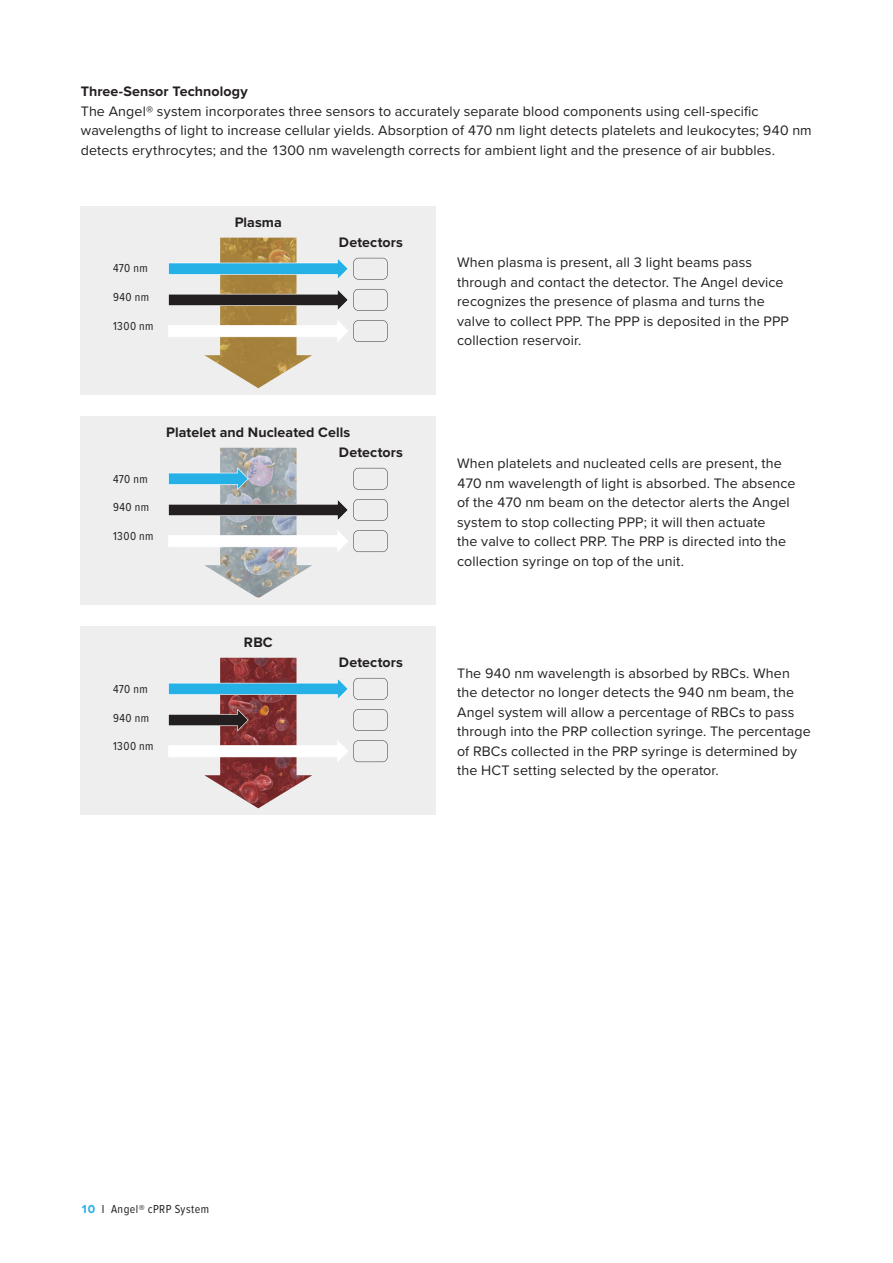
<style>
.page{position:relative;width:893px;height:1263px;background:#fff}
.page>*{position:absolute;margin:0;border:0;box-sizing:border-box;transform-origin:0 0}
.t1{font:14.25px/19.5px "Proxima Nova";letter-spacing:.01em;color:#231f20}
.t2{font:700 14.25px "Proxima Nova";letter-spacing:.005em;color:#231f20}
.t3{font:12px "Proxima Nova Cond";letter-spacing:.035em;color:#231f20}
.s1{font-family:"Proxima Nova";font-weight:700;color:#26b1e6}
</style>
<div class="page">
<div style="left:81px;top:206px;width:355px;height:189px;background:#eeeeef"></div>
<img style="left:204px;top:238px;width:108px;height:150px">
<svg style="left:168px;top:257px;width:220px;height:23px"></svg>
<svg style="left:168px;top:288px;width:220px;height:23px"></svg>
<svg style="left:168px;top:320px;width:220px;height:22px"></svg>
<div style="left:81px;top:416px;width:355px;height:189px;background:#eeeeef"></div>
<img style="left:204px;top:448px;width:108px;height:150px">
<svg style="left:168px;top:467px;width:81px;height:23px"></svg>
<svg style="left:353px;top:468px;width:35px;height:22px"></svg>
<svg style="left:168px;top:499px;width:220px;height:22px"></svg>
<svg style="left:168px;top:530px;width:220px;height:22px"></svg>
<div style="left:81px;top:626px;width:355px;height:189px;background:#eeeeef"></div>
<img style="left:204px;top:658px;width:108px;height:150px">
<svg style="left:168px;top:677px;width:220px;height:23px"></svg>
<svg style="left:353px;top:709px;width:35px;height:22px"></svg>
<svg style="left:168px;top:740px;width:220px;height:22px"></svg>
<svg style="left:168px;top:709px;width:81px;height:22px"></svg>
<p class="t2" style="left:81px;top:81px;width:168px">Three-Sensor Technology</p>
<p class="t1" style="left:81px;top:101px;width:732px">The Angel® system incorporates three sensors to accurately separate blood components using cell-specific wavelengths of light to increase cellular yields. Absorption of 470 nm light detects platelets and leukocytes; 940 nm detects erythrocytes; and the 1300 nm wavelength corrects for ambient light and the presence of air bubbles.</p>
<p class="t3" style="left:113px;top:261px;width:36px">470 nm</p>
<p class="t3" style="left:113px;top:290px;width:38px">940 nm</p>
<p class="t3" style="left:113px;top:319px;width:42px">1300 nm</p>
<p class="t2" style="left:235px;top:211px;width:49px">Plasma</p>
<p class="t2" style="left:339px;top:231px;width:66px">Detectors</p>
<p class="t3" style="left:113px;top:472px;width:36px">470 nm</p>
<p class="t3" style="left:113px;top:501px;width:38px">940 nm</p>
<p class="t3" style="left:113px;top:529px;width:42px">1300 nm</p>
<p class="t2" style="left:166px;top:421px;width:186px">Platelet and Nucleated Cells</p>
<p class="t2" style="left:339px;top:441px;width:66px">Detectors</p>
<p class="t3" style="left:113px;top:682px;width:36px">470 nm</p>
<p class="t3" style="left:113px;top:711px;width:38px">940 nm</p>
<p class="t3" style="left:113px;top:740px;width:42px">1300 nm</p>
<p class="t2" style="left:244px;top:632px;width:30px">RBC</p>
<p class="t2" style="left:339px;top:652px;width:66px">Detectors</p>
<p class="t1" style="left:457px;top:252px;width:333px">When plasma is present, all 3 light beams pass through and contact the detector. The Angel device recognizes the presence of plasma and turns the valve to collect PPP. The PPP is deposited in the PPP collection reservoir.</p>
<p class="t1" style="left:457px;top:453px;width:340px">When platelets and nucleated cells are present, the 470 nm wavelength of light is absorbed. The absence of the 470 nm beam on the detector alerts the Angel system to stop collecting PPP; it will then actuate<br>the valve to collect PRP. The PRP is directed into the collection syringe on top of the unit.</p>
<p class="t1" style="left:457px;top:662px;width:355px">The 940 nm wavelength is absorbed by RBCs. When the detector no longer detects the 940 nm beam, the Angel system will allow a percentage of RBCs to pass through into the PRP collection syringe. The percentage of RBCs collected in the PRP syringe is determined by the HCT setting selected by the operator.</p>
<p class="t3" style="left:81px;top:1202px;width:130px"><span class="s1">10</span> I Angel® cPRP System</p>
</div>
